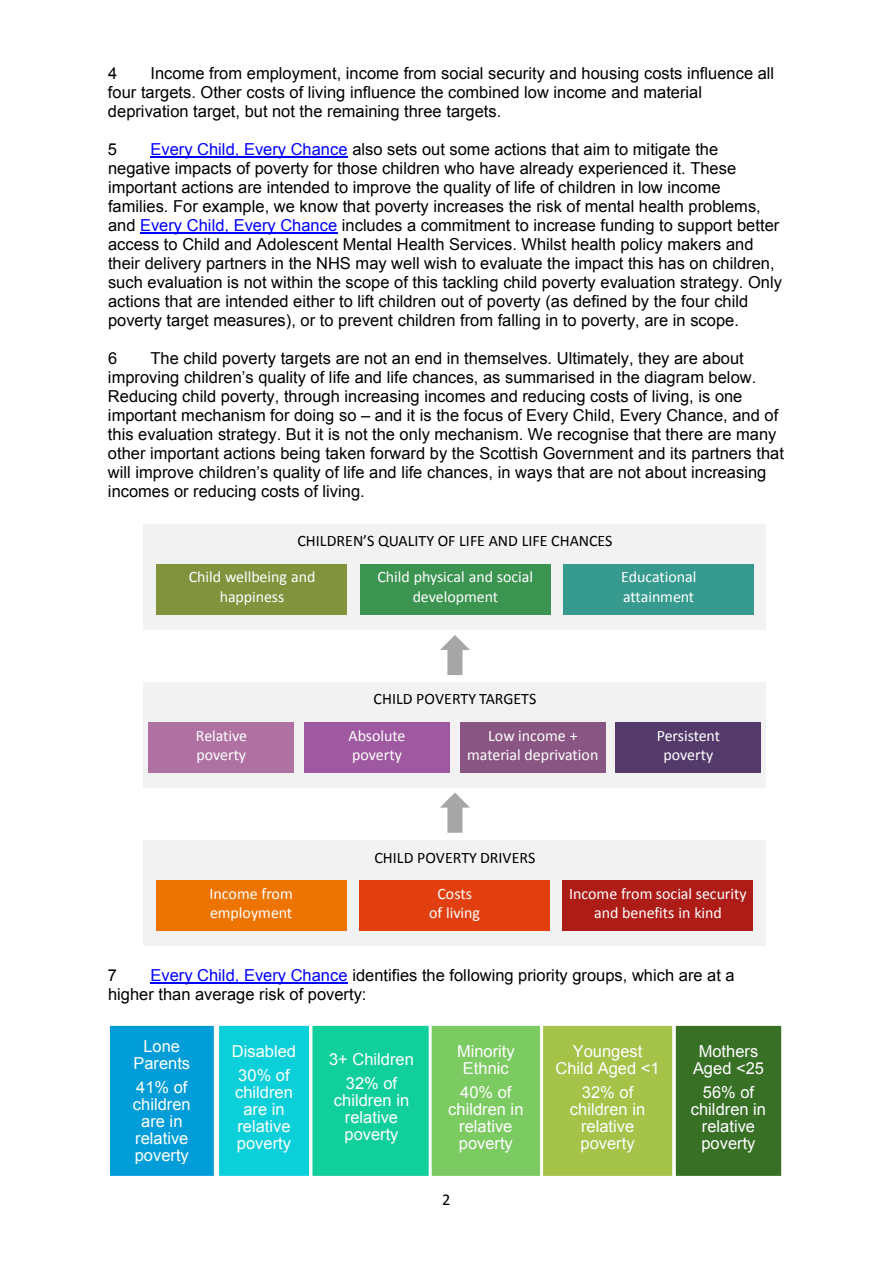
<style>
.page{position:relative;width:893px;height:1263px;background:#fff}
.page>*{position:absolute;margin:0;border:0;box-sizing:border-box;transform-origin:0 0}
.t1{font:16.5px/19px "Arial";color:#000}
.t2{font:16.5px/17.1px "Arial";color:#fff;text-align:center}
.t3{font:16.5px "Calibri";color:#000}
.t4{font:15.9px/19.2px "Calibri";letter-spacing:-.005em;color:#fff;text-align:center}
.t5{font:15.9px "Calibri";color:#000}
.s1{color:#00f}
</style>
<div class="page">
<hr style="left:151px;top:157px;width:197px;height:1px;background:#00f">
<hr style="left:140px;top:233px;width:197px;height:1px;background:#00f">
<hr style="left:151px;top:982px;width:197px;height:2px;background:#00f">
<div style="left:144px;top:841px;width:622px;height:105px;background:#f2f2f2"></div>
<div style="left:144px;top:682px;width:622px;height:106px;background:#f2f2f2"></div>
<div style="left:156px;top:881px;width:191px;height:50px;background:#ee7402"></div>
<div style="left:359px;top:881px;width:191px;height:50px;background:#e23f10"></div>
<div style="left:563px;top:881px;width:190px;height:50px;background:#ae1c17"></div>
<div style="left:149px;top:722px;width:145px;height:51px;background:#af71a2"></div>
<div style="left:304px;top:722px;width:146px;height:51px;background:#9f59a1"></div>
<div style="left:460px;top:722px;width:146px;height:51px;background:#895582"></div>
<div style="left:616px;top:722px;width:145px;height:51px;background:#54396b"></div>
<div style="left:144px;top:524px;width:622px;height:106px;background:#f2f2f2"></div>
<svg style="left:440px;top:635px;width:30px;height:40px"></svg>
<svg style="left:440px;top:792px;width:30px;height:41px"></svg>
<div style="left:157px;top:564px;width:190px;height:50px;background:#81933d"></div>
<div style="left:360px;top:564px;width:191px;height:50px;background:#3c9451"></div>
<div style="left:563px;top:564px;width:191px;height:50px;background:#369a8e"></div>
<div style="left:107px;top:1023px;width:110px;height:156px;background:#009dd9;border:3px solid #fff"></div>
<img style="left:110px;top:1038px;width:104px;height:126px">
<div style="left:216px;top:1023px;width:96px;height:156px;background:#0bd0d9;border:3px solid #fff"></div>
<img style="left:219px;top:1038px;width:90px;height:126px">
<div style="left:309px;top:1023px;width:125px;height:156px;background:#10cf9b;border:3px solid #fff"></div>
<img style="left:312px;top:1038px;width:117px;height:126px">
<div style="left:429px;top:1023px;width:114px;height:156px;background:#7cca62;border:3px solid #fff"></div>
<div style="left:540px;top:1023px;width:135px;height:156px;background:#a5c249;border:3px solid #fff"></div>
<img style="left:543px;top:1038px;width:129px;height:126px">
<div style="left:673px;top:1023px;width:111px;height:156px;background:#387026;border:3px solid #fff"></div>
<img style="left:676px;top:1038px;width:105px;height:126px">
<p class="t1" style="left:108px;top:64px;width:668px;text-indent:43px">Income from employment, income from social security and housing costs influence all four targets. Other costs of living influence the combined low income and material deprivation target, but not the remaining three targets.</p>
<p class="t1" style="left:108px;top:140px;width:11px">5</p>
<p class="t1" style="left:108px;top:64px;width:11px">4</p>
<p class="t1" style="left:108px;top:140px;width:675px;text-indent:43px"><span class="s1">Every Child, Every Chance</span> also sets out some actions that aim to mitigate the negative impacts of poverty for those children who have already experienced it. These important actions are intended to improve the quality of life of children in low income families. For example, we know that poverty increases the risk of mental health problems, and <span class="s1">Every Child, Every Chance</span> includes a commitment to increase funding to support better access to Child and Adolescent Mental Health Services. Whilst health policy makers and their delivery partners in the NHS may well wish to evaluate the impact this has on children, such evaluation is not within the scope of this tackling child poverty evaluation strategy. Only actions that are intended either to lift children out of poverty (as defined by the four child poverty target measures), or to prevent children from falling in to poverty, are in scope.</p>
<p class="t1" style="left:108px;top:349px;width:11px">6</p>
<p class="t1" style="left:108px;top:349px;width:677px;text-indent:43px">The child poverty targets are not an end in themselves. Ultimately, they are about improving children’s quality of life and life chances, as summarised in the diagram below.<br>Reducing child poverty, through increasing incomes and reducing costs of living, is one important mechanism for doing so – and it is the focus of Every Child, Every Chance, and of this evaluation strategy. But it is not the only mechanism. We recognise that there are many other important actions being taken forward by the Scottish Government and its partners that will improve children’s quality of life and life chances, in ways that are not about increasing incomes or reducing costs of living.</p>
<p class="t5" style="left:297px;top:531px;width:317px">CHILDREN’S QUALITY OF LIFE AND LIFE CHANCES</p>
<p class="t4" style="left:189px;top:567px;width:128px">Child wellbeing and happiness</p>
<p class="t4" style="left:377px;top:567px;width:157px">Child physical and social development</p>
<p class="t4" style="left:621px;top:567px;width:77px;text-align:left">Educational attainment</p>
<p class="t5" style="left:374px;top:689px;width:164px">CHILD POVERTY TARGETS</p>
<p class="t4" style="left:196px;top:726px;width:53px;text-align:left">Relative poverty</p>
<p class="t4" style="left:349px;top:726px;width:59px;text-align:left">Absolute poverty</p>
<p class="t4" style="left:467px;top:726px;width:133px">Low income + material deprivation</p>
<p class="t4" style="left:657px;top:726px;width:65px">Persistent poverty</p>
<p class="t5" style="left:374px;top:848px;width:162px">CHILD POVERTY DRIVERS</p>
<p class="t4" style="left:210px;top:884px;width:85px;text-align:left">Income from employment</p>
<p class="t4" style="left:429px;top:884px;width:52px">Costs of living</p>
<p class="t4" style="left:569px;top:884px;width:179px">Income from social security and benefits in kind</p>
<p class="t1" style="left:108px;top:966px;width:628px;text-indent:43px"><span class="s1">Every Child, Every Chance</span> identifies the following priority groups, which are at a higher than average risk of poverty:</p>
<p class="t1" style="left:108px;top:966px;width:11px">7</p>
<p class="t2" style="left:133px;top:1037px;width:58px">Lone<br>Parents</p>
<p class="t2" style="left:133px;top:1079px;width:59px">41% of children are in relative poverty</p>
<p class="t2" style="left:232px;top:1042px;width:66px">Disabled</p>
<p class="t2" style="left:235px;top:1066px;width:59px">30% of children are in relative poverty</p>
<p class="t2" style="left:329px;top:1051px;width:86px">3+ Children</p>
<p class="t2" style="left:334px;top:1075px;width:77px">32% of children in relative poverty</p>
<p class="t2" style="left:457px;top:1042px;width:59px">Minority<br>Ethnic</p>
<p class="t2" style="left:448px;top:1083px;width:77px">40% of children in relative poverty</p>
<p class="t3" style="left:442px;top:1189px;width:10px">2</p>
<p class="t2" style="left:556px;top:1042px;width:106px">Youngest<br>Child Aged &lt;1</p>
<p class="t2" style="left:570px;top:1083px;width:77px">32% of children in relative poverty</p>
<p class="t2" style="left:693px;top:1042px;width:73px">Mothers<br>Aged &lt;25</p>
<p class="t2" style="left:691px;top:1083px;width:77px">56% of children in relative poverty</p>
</div>
